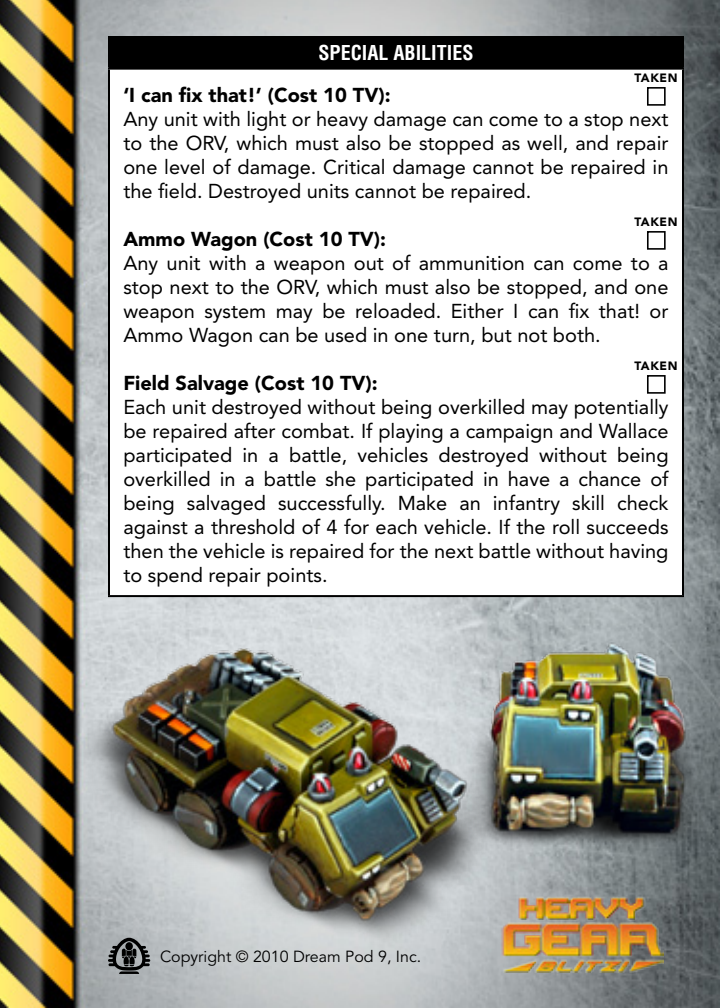
<style>
.page{position:relative;width:720px;height:1008px;background:#fff}
.page>*{position:absolute;margin:0;border:0;box-sizing:border-box;transform-origin:0 0}
.t1{font:20px/24px "Avenir LT Std";color:#000;text-align:justify}
.t2{font:900 20px "Avenir LT Std";color:#000}
.t3{font:700 condensed 20px "Helvetica LT Std";color:#fff}
.t4{font:16px "Avenir LT Std";color:#000}
.t5{font:900 12px "Avenir LT Std";letter-spacing:.05em;color:#000}
</style>
<div class="page">
<img style="left:0;top:0;width:720px;height:1008px">
<div style="left:109px;top:37px;width:574px;height:32px;background:#000"></div>
<div style="left:109px;top:69px;width:574px;height:527px;background:#fff"></div>
<hr style="left:108px;top:36px;width:576px;height:2px;background:#000">
<hr style="left:108px;top:38px;width:2px;height:30px;background:#000">
<hr style="left:108px;top:68px;width:576px;height:2px;background:#000">
<hr style="left:108px;top:70px;width:2px;height:525px;background:#000">
<hr style="left:682px;top:38px;width:2px;height:30px;background:#000">
<hr style="left:682px;top:70px;width:2px;height:525px;background:#000">
<div style="left:647px;top:87px;width:19px;height:19px;border:2px solid #000"></div>
<div style="left:647px;top:231px;width:19px;height:19px;border:2px solid #000"></div>
<div style="left:647px;top:375px;width:19px;height:19px;border:2px solid #000"></div>
<img style="left:514px;top:904px;width:150px;height:69px">
<img style="left:60px;top:551px;width:454px;height:454px">
<img style="left:411px;top:551px;width:309px;height:353px">
<p class="t3" style="left:318px;top:40px;width:157px">SPECIAL ABILITIES</p>
<p class="t2" style="left:123px;top:83px;width:269px">‘I can fix that!’ (Cost 10 TV):</p>
<p class="t1" style="left:123px;top:107px;width:547px">Any unit with light or heavy damage can come to a stop next to the ORV, which must also be stopped as well, and repair one level of damage. Critical damage cannot be repaired in the field. Destroyed units cannot be repaired.</p>
<p class="t2" style="left:123px;top:227px;width:264px">Ammo Wagon (Cost 10 TV):</p>
<p class="t1" style="left:123px;top:251px;width:547px">Any unit with a weapon out of ammunition can come to a stop next to the ORV, which must also be stopped, and one weapon system may be reloaded. Either I can fix that! or Ammo Wagon can be used in one turn, but not both.</p>
<p class="t2" style="left:123px;top:371px;width:256px">Field Salvage (Cost 10 TV):</p>
<p class="t1" style="left:123px;top:395px;width:547px">Each unit destroyed without being overkilled may potentially be repaired after combat. If playing a campaign and Wallace participated in a battle, vehicles destroyed without being overkilled in a battle she participated in have a chance of being salvaged successfully. Make an infantry skill check against a threshold of 4 for each vehicle. If the roll succeeds then the vehicle is repaired for the next battle without having to spend repair points.</p>
<p class="t5" style="left:634px;top:71px;width:45px">TAKEN</p>
<p class="t5" style="left:634px;top:215px;width:45px">TAKEN</p>
<p class="t5" style="left:634px;top:359px;width:45px">TAKEN</p>
<p class="t4" style="left:160px;top:948px;width:263px">Copyright © 2010 Dream Pod 9, Inc.</p>
</div>
